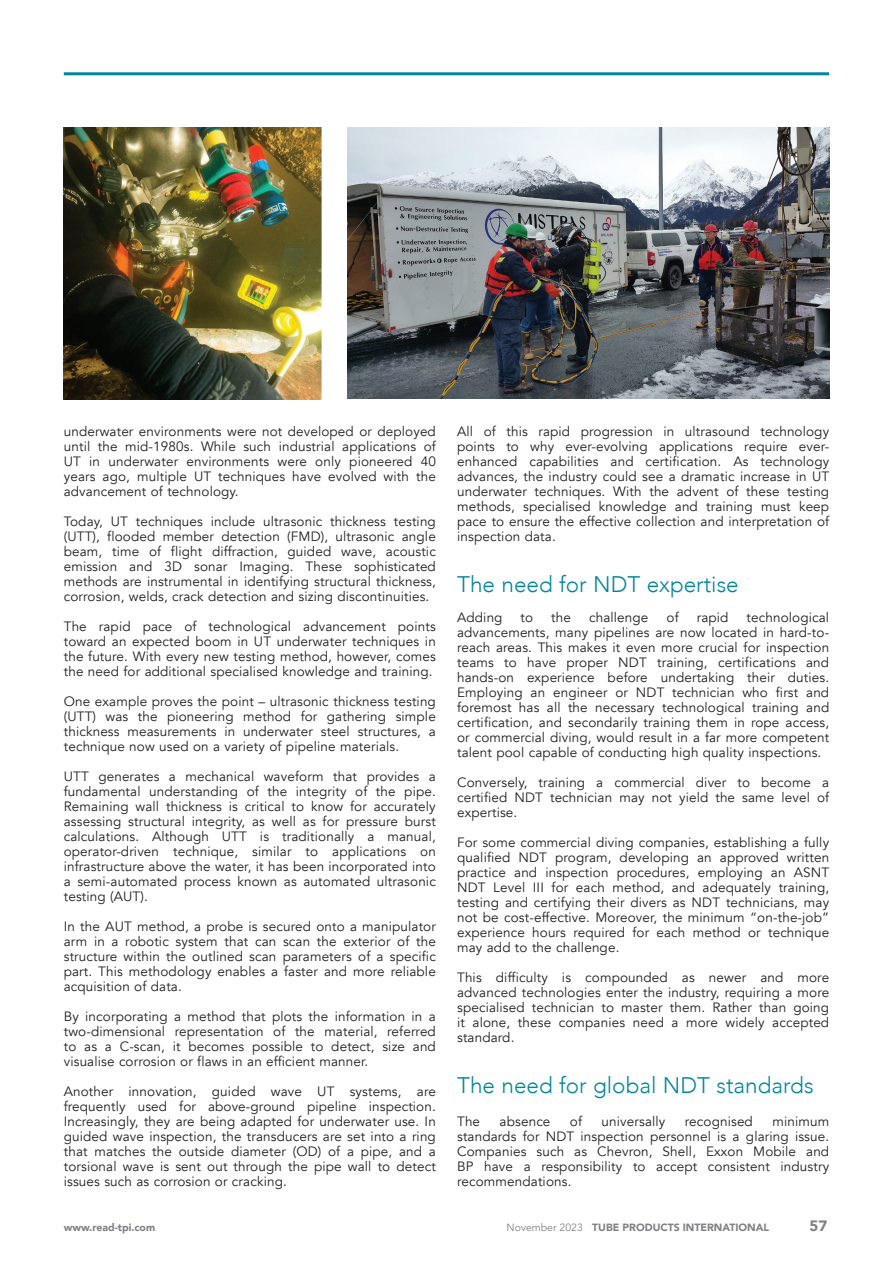
<style>
.page{position:relative;width:893px;height:1263px;background:#fff}
.page>*{position:absolute;margin:0;border:0;box-sizing:border-box;transform-origin:0 0}
.t1{font:300 22.5px "Avenir";color:#00869e}
.t2{font:900 15px "Avenir";color:#808285}
.t3{font:13.5px/15px "Avenir";letter-spacing:.01em;color:#231f20;text-align:justify}
.t4{font:900 10.5px "Avenir";color:#808285}
.s1{font-weight:400}
</style>
<div class="page">
<hr style="left:64px;top:72px;width:765px;height:3px;background:#00869e">
<img style="left:347px;top:128px;width:482px;height:271px">
<img style="left:64px;top:128px;width:258px;height:271px">
<p class="t3" style="left:64px;top:424px;width:374px">underwater environments were not developed or deployed until the mid-1980s. While such industrial applications of UT in underwater environments were only pioneered 40 years ago, multiple UT techniques have evolved with the advancement of technology.</p>
<p class="t3" style="left:64px;top:514px;width:374px">Today, UT techniques include ultrasonic thickness testing (UTT), flooded member detection (FMD), ultrasonic angle beam, time of flight diffraction, guided wave, acoustic emission and 3D sonar Imaging. These sophisticated methods are instrumental in identifying structural thickness, corrosion, welds, crack detection and sizing discontinuities.</p>
<p class="t3" style="left:64px;top:619px;width:374px">The rapid pace of technological advancement points toward an expected boom in UT underwater techniques in the future. With every new testing method, however, comes the need for additional specialised knowledge and training.</p>
<p class="t3" style="left:64px;top:694px;width:374px">One example proves the point – ultrasonic thickness testing (UTT) was the pioneering method for gathering simple thickness measurements in underwater steel structures, a technique now used on a variety of pipeline materials.</p>
<p class="t3" style="left:64px;top:769px;width:374px">UTT generates a mechanical waveform that provides a fundamental understanding of the integrity of the pipe.<br>Remaining wall thickness is critical to know for accurately assessing structural integrity, as well as for pressure burst calculations. Although UTT is traditionally a manual, operator-driven technique, similar to applications on infrastructure above the water, it has been incorporated into a semi-automated process known as automated ultrasonic testing (AUT).</p>
<p class="t3" style="left:64px;top:919px;width:374px">In the AUT method, a probe is secured onto a manipulator arm in a robotic system that can scan the exterior of the structure within the outlined scan parameters of a specific part. This methodology enables a faster and more reliable acquisition of data.</p>
<p class="t3" style="left:64px;top:1009px;width:374px">By incorporating a method that plots the information in a two-dimensional representation of the material, referred to as a C-scan, it becomes possible to detect, size and visualise corrosion or flaws in an efficient manner.</p>
<p class="t3" style="left:64px;top:1084px;width:374px">Another innovation, guided wave UT systems, are frequently used for above-ground pipeline inspection.<br>Increasingly, they are being adapted for underwater use. In guided wave inspection, the transducers are set into a ring that matches the outside diameter (OD) of a pipe, and a torsional wave is sent out through the pipe wall to detect issues such as corrosion or cracking.</p>
<p class="t3" style="left:457px;top:424px;width:374px">All of this rapid progression in ultrasound technology points to why ever-evolving applications require ever&shy;enhanced capabilities and certification. As technology advances, the industry could see a dramatic increase in UT underwater techniques. With the advent of these testing methods, specialised knowledge and training must keep pace to ensure the effective collection and interpretation of inspection data.</p>
<h1 class="t1" style="left:457px;top:571px;width:283px">The need for NDT expertise</h1>
<p class="t3" style="left:457px;top:610px;width:47px">Adding</p>
<p class="t3" style="left:521px;top:610px;width:14px">to</p>
<p class="t3" style="left:551px;top:610px;width:21px">the</p>
<p class="t3" style="left:589px;top:610px;width:61px">challenge</p>
<p class="t3" style="left:666px;top:610px;width:14px">of</p>
<p class="t3" style="left:697px;top:610px;width:33px">rapid</p>
<p class="t3" style="left:457px;top:610px;width:374px;text-indent:289px">technological advancements, many pipelines are now located in hard-to&shy;reach areas. This makes it even more crucial for inspection teams to have proper NDT training, certifications and hands-on experience before undertaking their duties.<br>Employing an engineer or NDT technician who first and foremost has all the necessary technological training and certification, and secondarily training them in rope access, or commercial diving, would result in a far more competent talent pool capable of conducting high quality inspections.</p>
<p class="t3" style="left:457px;top:775px;width:374px">Conversely, training a commercial diver to become a certified NDT technician may not yield the same level of expertise.</p>
<p class="t3" style="left:457px;top:835px;width:374px">For some commercial diving companies, establishing a fully qualified NDT program, developing an approved written practice and inspection procedures, employing an ASNT NDT Level III for each method, and adequately training, testing and certifying their divers as NDT technicians, may not be cost-effective. Moreover, the minimum “on-the-job” experience hours required for each method or technique may add to the challenge.</p>
<p class="t3" style="left:457px;top:970px;width:374px">This difficulty is compounded as newer and more advanced technologies enter the industry, requiring a more specialised technician to master them. Rather than going it alone, these companies need a more widely accepted standard.</p>
<h1 class="t1" style="left:457px;top:1072px;width:358px">The need for global NDT standards</h1>
<p class="t3" style="left:457px;top:1114px;width:25px">The</p>
<p class="t3" style="left:500px;top:1114px;width:52px">absence</p>
<p class="t3" style="left:570px;top:1114px;width:14px">of</p>
<p class="t3" style="left:602px;top:1114px;width:65px">universally</p>
<p class="t3" style="left:685px;top:1114px;width:69px">recognised</p>
<p class="t3" style="left:457px;top:1114px;width:374px;text-indent:315px">minimum standards for NDT inspection personnel is a glaring issue.<br>Companies such as Chevron, Shell, Exxon Mobile and BP have a responsibility to accept consistent industry recommendations.</p>
<p class="t4" style="left:64px;top:1218px;width:93px">www.read-tpi.com</p>
<p class="t4" style="left:507px;top:1218px;width:264px"><span class="s1">November 2023</span> TUBE PRODUCTS INTERNATIONAL</p>
<p class="t2" style="left:810px;top:1213px;width:19px">57</p>
</div>
